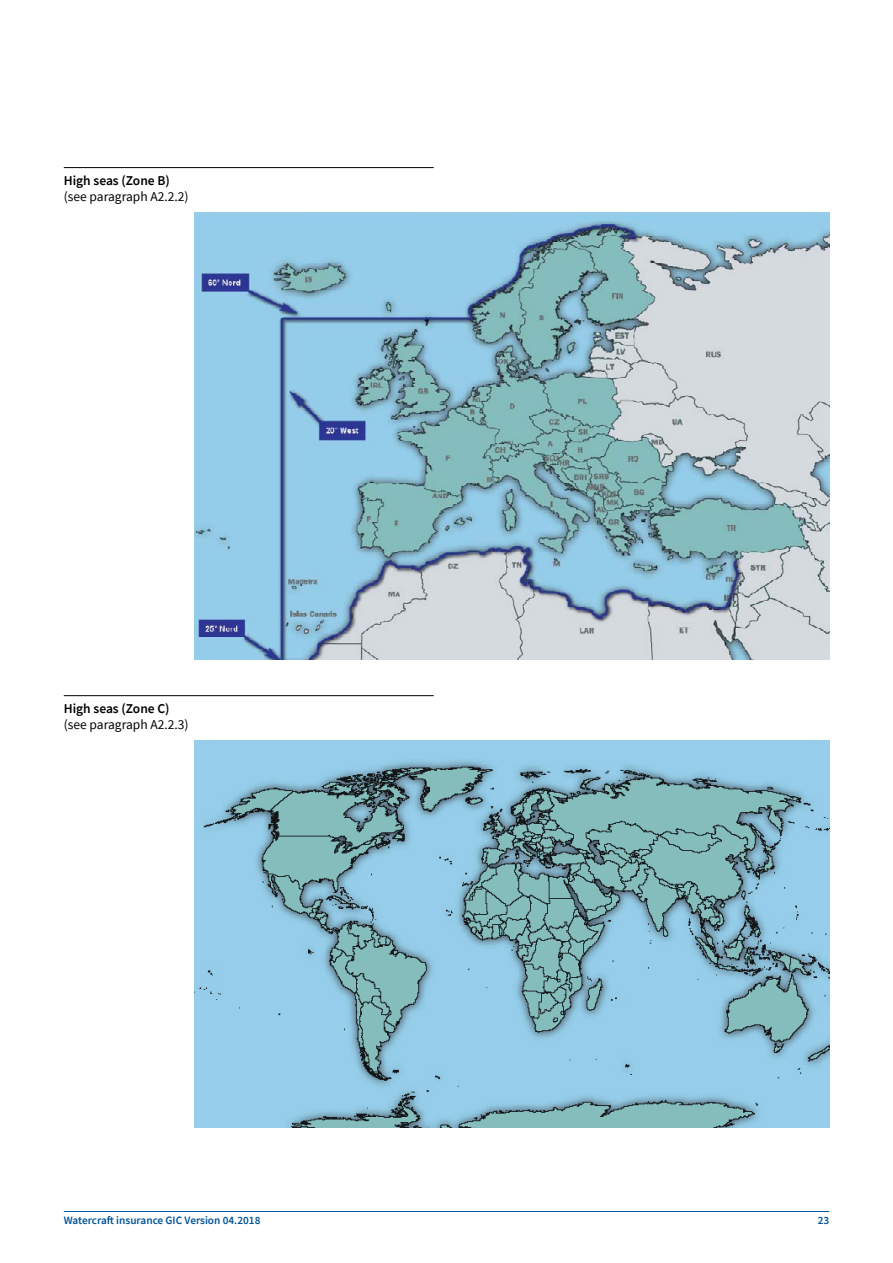
<style>
.page{position:relative;width:893px;height:1263px;background:#fff}
.page>*{position:absolute;margin:0;border:0;box-sizing:border-box;transform-origin:0 0}
.t1{font:13.5px "Source Sans Pro";color:#000}
.t2{font:600 13.5px "Source Sans Pro";color:#000}
.t3{font:600 11.25px "Source Sans Pro";color:#00539b}
</style>
<div class="page">
<hr style="left:64px;top:1211px;width:765px;height:1px;background:#00539b">
<hr style="left:64px;top:167px;width:370px;height:1px;background:#000">
<img style="left:195px;top:213px;width:634px;height:446px">
<hr style="left:64px;top:695px;width:370px;height:1px;background:#000">
<img style="left:194px;top:741px;width:635px;height:386px">
<p class="t2" style="left:64px;top:171px;width:108px">High seas (Zone B)</p>
<p class="t1" style="left:64px;top:188px;width:126px">(see paragraph A2.2.2)</p>
<p class="t2" style="left:64px;top:699px;width:107px">High seas (Zone C)</p>
<p class="t1" style="left:64px;top:716px;width:126px">(see paragraph A2.2.3)</p>
<p class="t3" style="left:64px;top:1213px;width:198px">Watercraft insurance GIC Version 04.2018</p>
<p class="t3" style="left:818px;top:1213px;width:13px">23</p>
</div>
